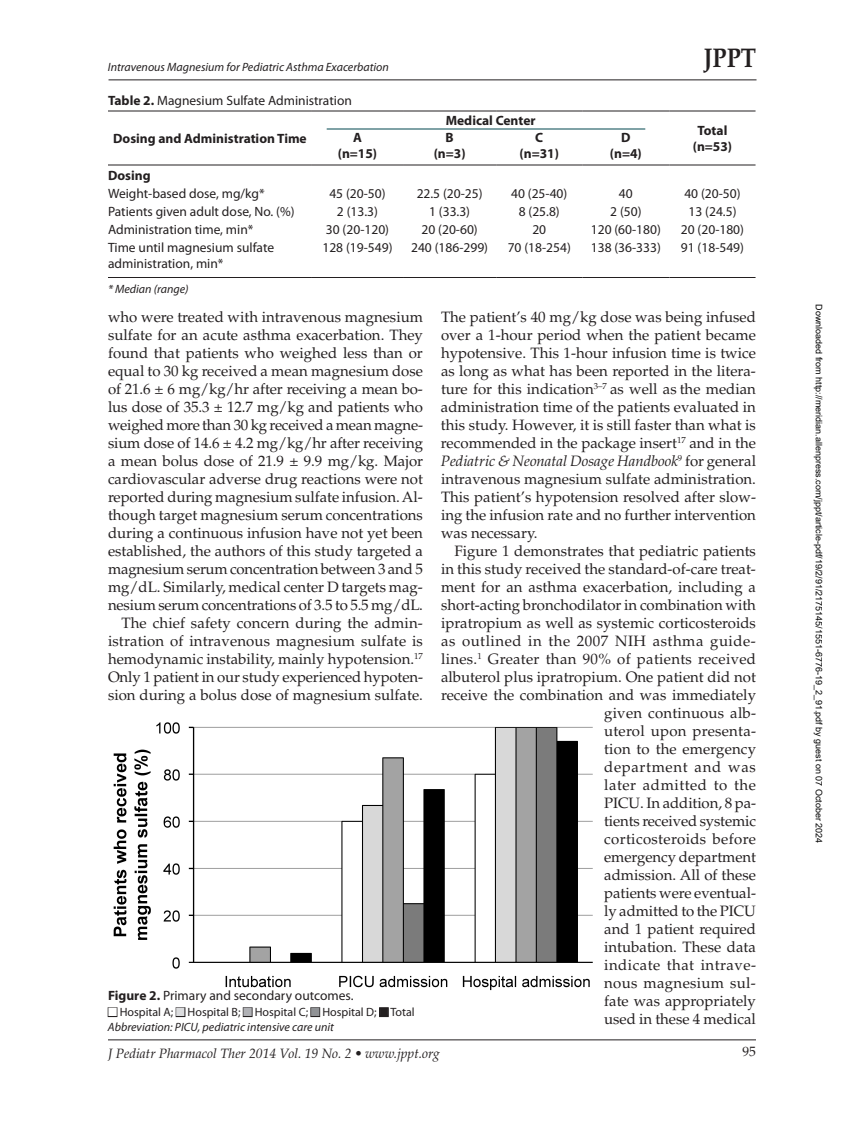
<style>
.page{position:relative;width:864px;height:1134px;background:#fff}
.page>*{position:absolute;margin:0;border:0;box-sizing:border-box;transform-origin:0 0}
.t1{font:700 27px "Palatino LT Std";color:#231f20;scale:.85 1}
.t2{font:15px/18px "Palatino LT Std";color:#231f20;text-align:right}
.t3{font:13.5px/16.2px "Myriad Pro";color:#231f20}
.t4{font:700 13.5px/16.2px "Myriad Pro";color:#231f20;text-align:center}
.t5{font:italic 13.5px "Palatino LT Std";color:#231f20}
.t6{font:13.5px "Palatino LT Std";color:#231f20}
.t7{font:12px/14.4px "Myriad Pro";color:#231f20}
.t8{font:italic 12px "Myriad Pro";color:#231f20}
.t9{font:9px "Arial";color:#000}
.s1{font-weight:700}
.s2{font-style:italic}
.s3{color:#fff}
.s4{color:#dbdcde}
.s5{color:#b0b1b5}
.s6{color:#909295}
</style>
<div class="page">
<hr style="left:109px;top:80px;width:648px;height:1px;background:#231f20">
<hr style="left:108px;top:1040px;width:648px;height:1px;background:#231f20">
<hr style="left:108px;top:111px;width:204px;height:1px;background:#231f20">
<hr style="left:108px;top:165px;width:204px;height:1px;background:#231f20">
<hr style="left:312px;top:111px;width:91px;height:1px;background:#231f20">
<hr style="left:403px;top:111px;width:93px;height:1px;background:#231f20">
<hr style="left:496px;top:111px;width:86px;height:1px;background:#231f20">
<hr style="left:582px;top:111px;width:87px;height:1px;background:#231f20">
<hr style="left:669px;top:111px;width:87px;height:1px;background:#231f20">
<hr style="left:669px;top:165px;width:87px;height:1px;background:#231f20">
<hr style="left:312px;top:165px;width:91px;height:1px;background:#231f20">
<hr style="left:403px;top:165px;width:93px;height:1px;background:#231f20">
<hr style="left:496px;top:165px;width:86px;height:1px;background:#231f20">
<hr style="left:582px;top:165px;width:87px;height:1px;background:#231f20">
<hr style="left:108px;top:277px;width:204px;height:1px;background:#231f20">
<hr style="left:312px;top:277px;width:91px;height:1px;background:#231f20">
<hr style="left:403px;top:277px;width:93px;height:1px;background:#231f20">
<hr style="left:496px;top:277px;width:86px;height:1px;background:#231f20">
<hr style="left:582px;top:277px;width:87px;height:1px;background:#231f20">
<hr style="left:669px;top:277px;width:87px;height:1px;background:#231f20">
<hr style="left:327px;top:129px;width:318px;height:1px;background:#00464f">
<img style="left:113px;top:722px;width:480px;height:269px">
<div style="left:108px;top:1007px;width:9px;height:10px;border:2px solid #231f20"></div>
<div style="left:176px;top:1007px;width:9px;height:10px;border:2px solid #231f20"></div>
<div style="left:243px;top:1007px;width:10px;height:10px;border:2px solid #231f20"></div>
<div style="left:310px;top:1007px;width:10px;height:10px;border:2px solid #231f20"></div>
<div style="left:379px;top:1007px;width:10px;height:10px;border:2px solid #231f20"></div>
<p class="t8" style="left:108px;top:60px;width:282px">Intravenous Magnesium for Pediatric Asthma Exacerbation</p>
<p class="t3" style="left:108px;top:92px;width:245px"><span class="s1">Table 2.</span> Magnesium Sulfate Administration</p>
<p class="t4" style="left:113px;top:131px;width:195px">Dosing and Administration Time</p>
<p class="t4" style="left:446px;top:112px;width:91px">Medical Center</p>
<p class="t4" style="left:338px;top:129px;width:41px">A (n=15)</p>
<p class="t4" style="left:434px;top:129px;width:33px">B (n=3)</p>
<p class="t4" style="left:520px;top:129px;width:41px">C (n=31)</p>
<p class="t4" style="left:610px;top:129px;width:33px">D (n=4)</p>
<h1 class="t1" style="left:704px;top:42px;width:63px">JPPT</h1>
<p class="t4" style="left:693px;top:122px;width:41px">Total (n=53)</p>
<p class="t4" style="left:108px;top:167px;width:44px">Dosing</p>
<p class="t3" style="left:108px;top:185px;width:158px">Weight-based dose, mg/kg*</p>
<p class="t3" style="left:329px;top:185px;width:58px">45 (20-50)</p>
<p class="t3" style="left:417px;top:185px;width:67px">22.5 (20-25)</p>
<p class="t3" style="left:511px;top:185px;width:58px">40 (25-40)</p>
<p class="t3" style="left:619px;top:185px;width:15px">40</p>
<p class="t3" style="left:684px;top:185px;width:58px">40 (20-50)</p>
<p class="t3" style="left:108px;top:203px;width:188px">Patients given adult dose, No. (%)</p>
<p class="t3" style="left:337px;top:203px;width:43px">2 (13.3)</p>
<p class="t3" style="left:429px;top:203px;width:43px">1 (33.3)</p>
<p class="t3" style="left:519px;top:203px;width:43px">8 (25.8)</p>
<p class="t3" style="left:610px;top:203px;width:33px">2 (50)</p>
<p class="t3" style="left:689px;top:203px;width:49px">13 (24.5)</p>
<p class="t3" style="left:108px;top:221px;width:147px">Administration time, min*</p>
<p class="t3" style="left:326px;top:221px;width:65px">30 (20-120)</p>
<p class="t3" style="left:422px;top:221px;width:58px">20 (20-60)</p>
<p class="t3" style="left:532px;top:221px;width:15px">20</p>
<p class="t3" style="left:591px;top:221px;width:72px">120 (60-180)</p>
<p class="t3" style="left:681px;top:221px;width:65px">20 (20-180)</p>
<p class="t3" style="left:108px;top:239px;width:168px">Time until magnesium sulfate administration, min*</p>
<p class="t3" style="left:322px;top:239px;width:72px">128 (19-549)</p>
<p class="t3" style="left:411px;top:239px;width:79px">240 (186-299)</p>
<p class="t3" style="left:508px;top:239px;width:65px">70 (18-254)</p>
<p class="t3" style="left:591px;top:239px;width:72px">138 (36-333)</p>
<p class="t3" style="left:681px;top:239px;width:65px">91 (18-549)</p>
<p class="t8" style="left:108px;top:281px;width:82px">* Median (range)</p>
<p class="t2" style="left:108px;top:308px;width:317px">who were treated with intravenous magnesium sulfate for an acute asthma exacerbation. They found that patients who weighed less than or equal to 30 kg received a mean magnesium dose of 21.6 ± 6 mg/kg/hr after receiving a mean bo&shy;lus dose of 35.3 ± 12.7 mg/kg and patients who weighed more than 30 kg received a mean magne&shy;sium dose of 14.6 ± 4.2 mg/kg/hr after receiving a mean bolus dose of 21.9 ± 9.9 mg/kg. Major cardiovascular adverse drug reactions were not reported during magnesium sulfate infusion. Al&shy;though target magnesium serum concentrations during a continuous infusion have not yet been established, the authors of this study targeted a magnesium serum concentration between 3 and 5 mg/dL. Similarly, medical center D targets mag&shy;nesium serum concentrations of 3.5 to 5.5 mg/dL.<br>The chief safety concern during the admin&shy;istration of intravenous magnesium sulfate is hemodynamic instability, mainly hypotension.<sup>17<br></sup>Only 1 patient in our study experienced hypoten&shy;sion during a bolus dose of magnesium sulfate.</p>
<p class="t2" style="left:441px;top:308px;width:317px;text-align:justify">The patient’s 40 mg/kg dose was being infused over a 1-hour period when the patient became hypotensive. This 1-hour infusion time is twice as long as what has been reported in the litera&shy;ture for this indication<sup>3–7</sup> as well as the median administration time of the patients evaluated in this study. However, it is still faster than what is recommended in the package insert<sup>17</sup> and in the <span class="s2">Pediatric &amp; Neonatal Dosage Handbook</span><sup>9</sup> for general intravenous magnesium sulfate administration.<br>This patient’s hypotension resolved after slow&shy;ing the infusion rate and no further intervention was necessary.</p>
<p class="t2" style="left:441px;top:542px;width:317px">Figure 1 demonstrates that pediatric patients in this study received the standard-of-care treat&shy;ment for an asthma exacerbation, including a short-acting bronchodilator in combination with ipratropium as well as systemic corticosteroids as outlined in the 2007 NIH asthma guide&shy;lines.<sup>1</sup> Greater than 90% of patients received albuterol plus ipratropium. One patient did not receive the combination and was immediately given continuous alb-<br>uterol upon presenta-<br>tion to the emergency<br>department and was<br>later admitted to the<br>PICU. In addition, 8 pa-<br>tients received systemic<br>corticosteroids before<br>emergency department<br>admission. All of these<br>patients were eventual-<br>ly admitted to the PICU<br>and 1 patient required<br>intubation. These data<br>indicate that intrave-<br>nous magnesium sul-<br>fate was appropriately<br>used in these 4 medical</p>
<p class="t3" style="left:108px;top:987px;width:247px"><span class="s1">Figure 2.</span> Primary and secondary outcomes.</p>
<p class="t7" style="left:108px;top:1005px;width:308px"><span class="s3">■</span> Hospital A; <span class="s4">■</span> Hospital B; <span class="s5">■</span> Hospital C; <span class="s6">■</span> Hospital D; ■ Total<br><span class="s2">Abbreviation: PICU, pediatric intensive care unit</span></p>
<p class="t5" style="left:108px;top:1045px;width:333px">J Pediatr Pharmacol Ther 2014 Vol. 19 No. 2 • www.jppt.org</p>
<p class="t6" style="left:742px;top:1044px;width:15px">95</p>
<p class="t9" style="left:823px;top:304px;width:541px;rotate:90deg">Downloaded from http://meridian.allenpress.com/jppt/article-pdf/19/2/91/2175145/1551-6776-19_2_91.pdf by guest on 07 October 2024</p>
</div>
